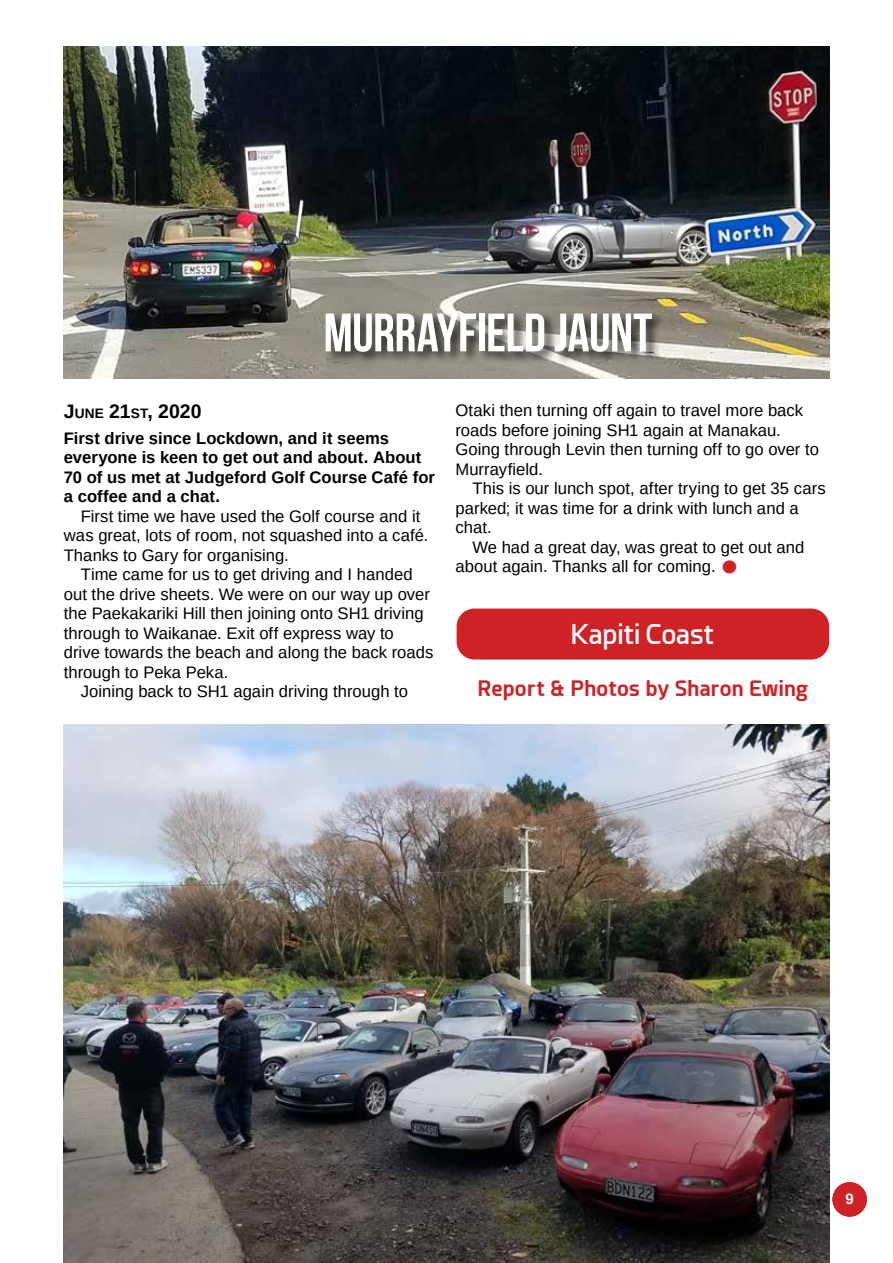
<style>
.page{position:relative;width:893px;height:1263px;background:#fff}
.page>*{position:absolute;margin:0;border:0;box-sizing:border-box;transform-origin:0 0}
.t1{font:700 54px "Bebas Neue";letter-spacing:-.01em;color:#fff}
.t2{font:700 45px "Esphimere";color:#cf2227}
.t3{font:600 27px "Esphimere";letter-spacing:-.01em;color:#fff}
.t4{font:700 21px "Esphimere";letter-spacing:.01em;color:#cf2227}
.t5{font:700 19.5px "Arimo";color:#000}
.t6{font:16.65px/19.5px "Arimo";color:#000}
.t7{font:700 16.65px/19.5px "Arimo";color:#000}
.t8{font:700 15px "Arimo";color:#fff}
.s1{font-size:13.65px}
</style>
<div class="page">
<img style="left:64px;top:47px;width:765px;height:332px">
<div style="left:457px;top:608px;width:372px;height:51px;background:#cf2227;border-radius:18px"></div>
<div style="left:832px;top:1182px;width:35px;height:34px;background:#cf2227;border-radius:50%"></div>
<div style="left:324px;top:311px;width:342px;height:55px;background:#000;opacity:.75"></div>
<img style="left:64px;top:725px;width:765px;height:538px">
<h1 class="t1" style="left:324px;top:303px;width:330px">MURRAYFIELD JAUNT</h1>
<p class="t5" style="left:64px;top:398px;width:139px">J<span class="s1">UNE</span> 21<span class="s1">ST</span>, 2020</p>
<p class="t7" style="left:64px;top:429px;width:373px">First drive since Lockdown, and it seems everyone is keen to get out and about. About 70 of us met at Judgeford Golf Course Café for a coffee and a chat.</p>
<p class="t6" style="left:64px;top:506px;width:366px;text-indent:17px">First time we have used the Golf course and it was great, lots of room, not squashed into a café.<br>Thanks to Gary for organising.</p>
<p class="t6" style="left:81px;top:565px;width:333px">Time came for us to get driving and I handed</p>
<p class="t6" style="left:64px;top:584px;width:368px">out the drive sheets. We were on our way up over</p>
<p class="t6" style="left:64px;top:604px;width:361px">the Paekakariki Hill then joining onto SH1 driving</p>
<p class="t6" style="left:64px;top:623px;width:332px">through to Waikanae. Exit off express way to</p>
<p class="t6" style="left:64px;top:643px;width:371px">drive towards the beach and along the back roads</p>
<p class="t6" style="left:64px;top:662px;width:166px">through to Peka Peka.</p>
<p class="t6" style="left:81px;top:682px;width:329px">Joining back to SH1 again driving through to</p>
<p class="t6" style="left:455px;top:401px;width:365px">Otaki then turning off again to travel more back roads before joining SH1 again at Manakau.<br>Going through Levin then turning off to go over to Murrayfield.</p>
<p class="t6" style="left:455px;top:479px;width:372px;text-indent:17px">This is our lunch spot, after trying to get 35 cars parked; it was time for a drink with lunch and a chat.</p>
<p class="t6" style="left:455px;top:537px;width:350px;text-indent:17px">We had a great day, was great to get out and about again. Thanks all for coming.</p>
<h2 class="t2" style="left:720px;top:540px;width:20px">•</h2>
<h3 class="t3" style="left:571px;top:618px;width:145px">Kapiti Coast</h3>
<p class="t4" style="left:478px;top:675px;width:332px">Report &amp; Photos by Sharon Ewing</p>
<p class="t8" style="left:845px;top:1188px;width:10px">9</p>
</div>
